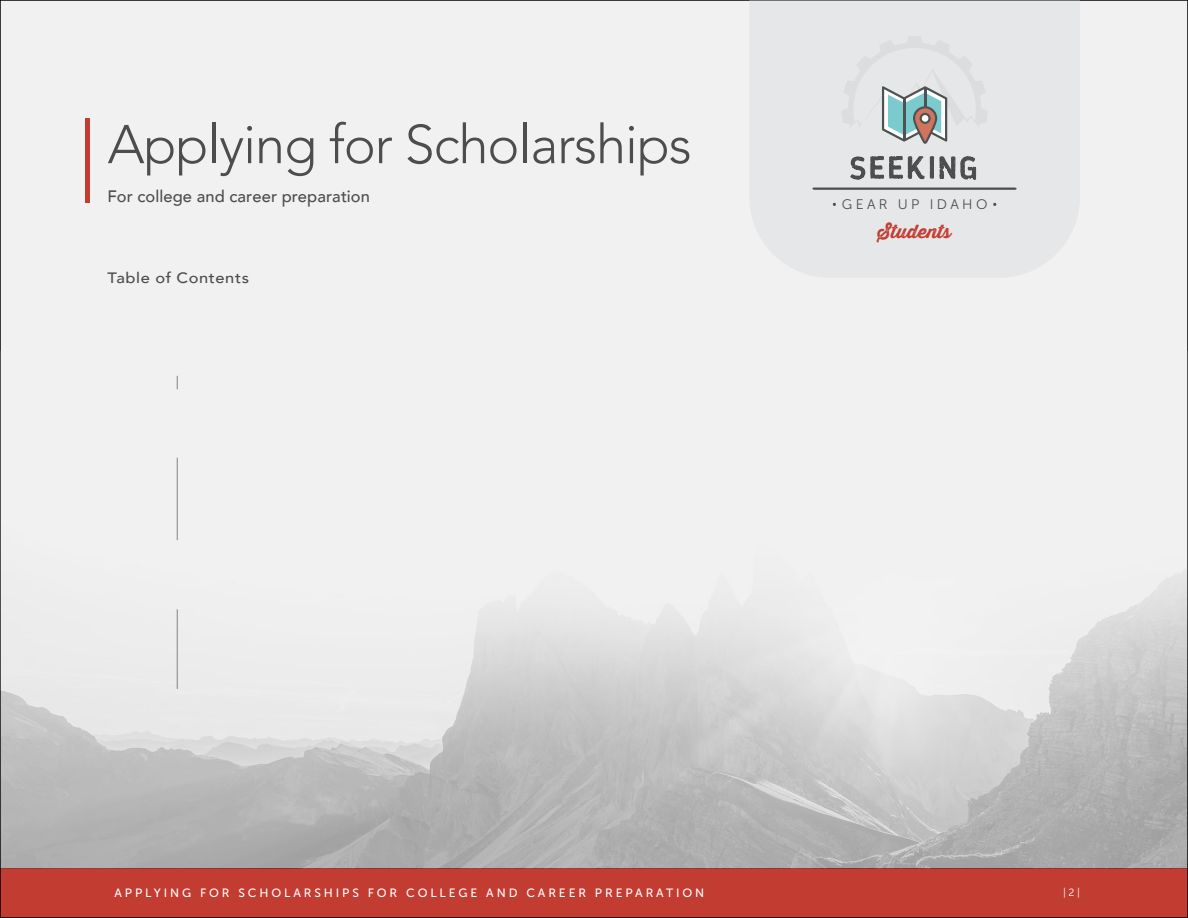
<style>
.page{position:relative;width:1188px;height:918px;background:#c23c32}
.page>*{position:absolute;margin:0;border:0;box-sizing:border-box;transform-origin:0 0}
.t1{font:300 54px "Avenir";letter-spacing:-.02em;color:#4d4d4d}
.t2{font:30.75px "VTKSMONDAY";letter-spacing:.1em;color:#4d4d4f}
.t3{font:18.45px "Thirsty Rough Bol One";color:#c23c32}
.t4{font:500 16.5px "Avenir";letter-spacing:.005em;color:#4d4d4d}
.t5{font:500 15px "Avenir";letter-spacing:.035em;color:#4d4d4d;scale:1.1 1}
.t6{font:13.8px "Museo Sans 300";letter-spacing:.24em;color:#4d4d4f}
.t7{font:12px "Museo Sans 500";letter-spacing:.24em;color:#fff}
.t8{font:10.5px "Museo Sans 300";color:#fff}
</style>
<div class="page">
<div style="left:0;top:0;width:1188px;height:867px;background:#f1f1f2"></div>
<img style="left:2px;top:375px;width:1184px;height:494px">
<div style="left:750px;top:2px;width:330px;height:275px;background:#e6e7e8"></div>
<svg style="left:812px;top:188px;width:205px;height:2px"></svg>
<svg style="left:848px;top:156px;width:107px;height:25px"></svg>
<svg style="left:961px;top:157px;width:15px;height:23px"></svg>
<svg style="left:841px;top:36px;width:147px;height:108px"></svg>
<hr style="left:86px;top:118px;width:4px;height:84px;background:#c23c32">
<svg style="left:177px;top:376px;width:1px;height:13px"></svg>
<hr style="left:177px;top:458px;width:1px;height:82px;background:#808285">
<hr style="left:177px;top:609px;width:1px;height:80px;background:#808285">
<p class="t1" style="left:108px;top:113px;width:586px">Applying for Scholarships</p>
<p class="t2" style="left:118px;top:156px;width:191px">CONNECTING</p>
<p class="t2" style="left:466px;top:157px;width:195px">SUPPORTING</p>
<p class="t2" style="left:849px;top:156px;width:129px">SEEKING</p>
<p class="t4" style="left:108px;top:182px;width:264px">For college and career preparation</p>
<p class="t6" style="left:142px;top:197px;width:147px">GEAR UP IDAHO</p>
<p class="t6" style="left:842px;top:197px;width:147px">GEAR UP IDAHO</p>
<p class="t5" style="left:108px;top:265px;width:130px">Table of Contents</p>
<p class="t3" style="left:878px;top:217px;width:75px">Students</p>
<p class="t7" style="left:114px;top:886px;width:591px">APPLYING FOR SCHOLARSHIPS FOR COLLEGE AND CAREER PREPARATION</p>
<p class="t8" style="left:1063px;top:887px;width:18px">|2|</p>
</div>
